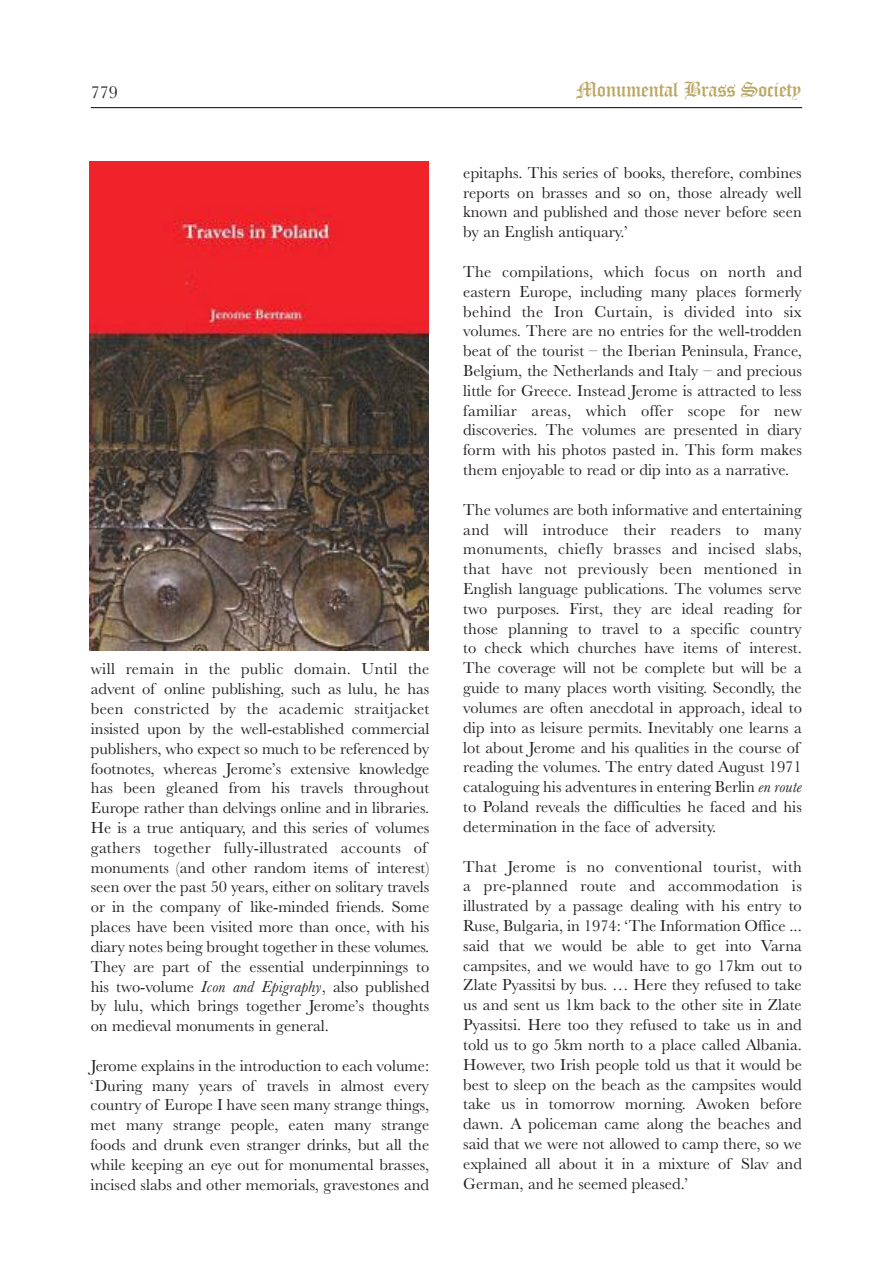
<style>
.page{position:relative;width:893px;height:1263px;background:#fff}
.page>*{position:absolute;margin:0;border:0;box-sizing:border-box;transform-origin:0 0}
.t1{font:21px "Old English Text";letter-spacing:-.025em;color:#bca663}
.t2{font:18px "Baskerville";color:#241f1f}
.t3{font:16.5px/19.8px "Baskerville";color:#241f1f;text-align:justify}
.s1{font-style:italic}
</style>
<div class="page">
<hr style="left:91px;top:107px;width:711px;height:1px;background:#241f1f">
<img style="left:90px;top:162px;width:339px;height:489px">
<p class="t2" style="left:91px;top:82px;width:28px">779</p>
<p class="t1" style="left:576px;top:77px;width:227px">Monumental Brass Society</p>
<p class="t3" style="left:91px;top:659px;width:340px;text-align:left">will remain in the public domain. Until the advent of online publishing, such as lulu, he has been constricted by the academic straitjacket insisted upon by the well-established commercial publishers, who expect so much to be referenced by footnotes, whereas Jerome’s extensive knowledge has been gleaned from his travels throughout Europe rather than delvings online and in libraries.<br>He is a true antiquary, and this series of volumes gathers together fully-illustrated accounts of monuments (and other random items of interest) seen over the past 50 years, either on solitary travels or in the company of like-minded friends. Some places have been visited more than once, with his diary notes being brought together in these volumes.<br>They are part of the essential underpinnings to his two-volume <span class="s1">Icon and Epigraphy</span>, also published by lulu, which brings together Jerome’s thoughts on medieval monuments in general.</p>
<p class="t3" style="left:91px;top:1055px;width:340px">Jerome explains in the introduction to each volume: ‘During many years of travels in almost every country of Europe I have seen many strange things, met many strange people, eaten many strange foods and drunk even stranger drinks, but all the while keeping an eye out for monumental brasses, incised slabs and other memorials, gravestones and</p>
<p class="t3" style="left:463px;top:162px;width:340px">epitaphs. This series of books, therefore, combines reports on brasses and so on, those already well known and published and those never before seen by an English antiquary.’</p>
<p class="t3" style="left:463px;top:261px;width:340px">The compilations, which focus on north and eastern Europe, including many places formerly behind the Iron Curtain, is divided into six volumes. There are no entries for the well-trodden beat of the tourist – the Iberian Peninsula, France, Belgium, the Netherlands and Italy – and precious little for Greece. Instead Jerome is attracted to less familiar areas, which offer scope for new discoveries. The volumes are presented in diary form with his photos pasted in. This form makes them enjoyable to read or dip into as a narrative.</p>
<p class="t3" style="left:463px;top:499px;width:340px;text-align:left">The volumes are both informative and entertaining and will introduce their readers to many monuments, chiefly brasses and incised slabs, that have not previously been mentioned in English language publications. The volumes serve two purposes. First, they are ideal reading for those planning to travel to a specific country to check which churches have items of interest.<br>The coverage will not be complete but will be a guide to many places worth visiting. Secondly, the volumes are often anecdotal in approach, ideal to dip into as leisure permits. Inevitably one learns a lot about Jerome and his qualities in the course of reading the volumes. The entry dated August 1971 cataloguing his adventures in entering Berlin <span class="s1">en route </span>to Poland reveals the difficulties he faced and his determination in the face of adversity.</p>
<p class="t3" style="left:463px;top:856px;width:340px">That Jerome is no conventional tourist, with a pre-planned route and accommodation is illustrated by a passage dealing with his entry to Ruse, Bulgaria, in 1974: ‘The Information Office ... said that we would be able to get into Varna campsites, and we would have to go 17km out to Zlate Pyassitsi by bus. … Here they refused to take us and sent us 1km back to the other site in Zlate Pyassitsi. Here too they refused to take us in and told us to go 5km north to a place called Albania.<br>However, two Irish people told us that it would be best to sleep on the beach as the campsites would take us in tomorrow morning. Awoken before dawn. A policeman came along the beaches and said that we were not allowed to camp there, so we explained all about it in a mixture of Slav and German, and he seemed pleased.’</p>
</div>
